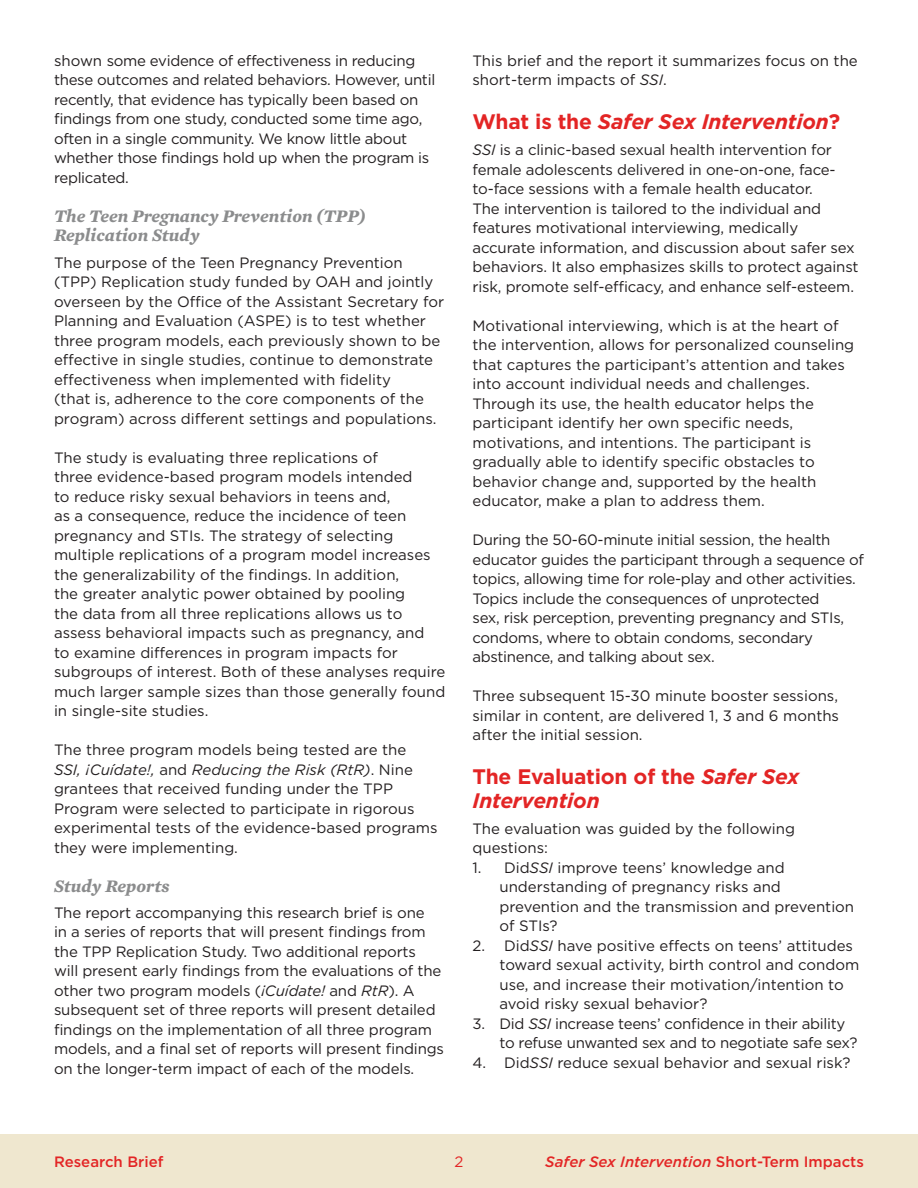
<style>
.page{position:relative;width:918px;height:1188px;background:#fff}
.page>*{position:absolute;margin:0;border:0;box-sizing:border-box;transform-origin:0 0}
.t1{font:italic 700 21px/24px "Gotham";letter-spacing:-.01em;color:#e32525}
.t2{font:italic 700 18px/19.5px "Mercury Text G1";color:#8b8c8d}
.t3{font:15px/19.5px "Gotham";letter-spacing:-.005em;color:#231f20}
.t4{font:italic 500 15px "Gotham";color:#e32525}
.t5{font:500 15px "Gotham";color:#e32525}
.t6{font:15px "Gotham";color:#e32525}
.s1{font-style:italic}
.s2{font-style:normal}
</style>
<div class="page">
<div style="left:0;top:1134px;width:918px;height:54px;background:#efe7cf"></div>
<p class="t3" style="left:54px;top:51px;width:383px">shown some evidence of effectiveness in reducing these outcomes and related behaviors. However, until recently, that evidence has typically been based on findings from one study, conducted some time ago, often in a single community. We know little about whether those findings hold up when the program is replicated.</p>
<h3 class="t2" style="left:54px;top:205px;width:313px">The Teen Pregnancy Prevention (TPP)<br>Replication Study</h3>
<p class="t3" style="left:54px;top:252px;width:392px">The purpose of the Teen Pregnancy Prevention (TPP) Replication study funded by OAH and jointly overseen by the Office of the Assistant Secretary for Planning and Evaluation (ASPE) is to test whether three program models, each previously shown to be effective in single studies, continue to demonstrate effectiveness when implemented with fidelity<br>(that is, adherence to the core components of the program) across different settings and populations.</p>
<p class="t3" style="left:54px;top:447px;width:393px">The study is evaluating three replications of<br>three evidence-based program models intended<br>to reduce risky sexual behaviors in teens and,<br>as a consequence, reduce the incidence of teen pregnancy and STIs. The strategy of selecting multiple replications of a program model increases the generalizability of the findings. In addition,<br>the greater analytic power obtained by pooling<br>the data from all three replications allows us to assess behavioral impacts such as pregnancy, and<br>to examine differences in program impacts for subgroups of interest. Both of these analyses require much larger sample sizes than those generally found in single-site studies.</p>
<p class="t3" style="left:54px;top:740px;width:385px">The three program models being tested are the<br><span class="s1">SSI, ¡Cuídate!,</span> and <span class="s1">Reducing the Risk (RtR)</span>. Nine grantees that received funding under the TPP Program were selected to participate in rigorous experimental tests of the evidence-based programs they were implementing.</p>
<h3 class="t2" style="left:54px;top:875px;width:117px">Study Reports</h3>
<p class="t3" style="left:54px;top:903px;width:392px">The report accompanying this research brief is one<br>in a series of reports that will present findings from the TPP Replication Study. Two additional reports<br>will present early findings from the evaluations of the other two program models (<span class="s1">¡Cuídate!</span> and <span class="s1">RtR</span>). A subsequent set of three reports will present detailed findings on the implementation of all three program models, and a final set of reports will present findings on the longer-term impact of each of the models.</p>
<p class="t3" style="left:472px;top:51px;width:387px">This brief and the report it summarizes focus on the short-term impacts of <span class="s1">SSI</span>.</p>
<h2 class="t1" style="left:472px;top:109px;width:369px"><span class="s2">What is the</span> Safer Sex Intervention<span class="s2">?</span></h2>
<p class="t3" style="left:472px;top:140px;width:388px"><span class="s1">SSI</span> is a clinic-based sexual health intervention for female adolescents delivered in one-on-one, face&shy;to-face sessions with a female health educator.<br>The intervention is tailored to the individual and features motivational interviewing, medically accurate information, and discussion about safer sex behaviors. It also emphasizes skills to protect against risk, promote self-efficacy, and enhance self-esteem.</p>
<p class="t3" style="left:472px;top:315px;width:383px">Motivational interviewing, which is at the heart of the intervention, allows for personalized counseling that captures the participant’s attention and takes into account individual needs and challenges.<br>Through its use, the health educator helps the participant identify her own specific needs, motivations, and intentions. The participant is gradually able to identify specific obstacles to behavior change and, supported by the health educator, make a plan to address them.</p>
<p class="t3" style="left:472px;top:530px;width:393px">During the 50-60-minute initial session, the health educator guides the participant through a sequence of topics, allowing time for role-play and other activities.<br>Topics include the consequences of unprotected<br>sex, risk perception, preventing pregnancy and STIs, condoms, where to obtain condoms, secondary abstinence, and talking about sex.</p>
<p class="t3" style="left:472px;top:686px;width:368px;text-align:justify">Three subsequent 15-30 minute booster sessions, similar in content, are delivered 1, 3 and 6 months after the initial session.</p>
<h3 class="t1" style="left:472px;top:764px;width:328px"><span class="s2">The Evaluation of the</span> Safer Sex<br>Intervention</h3>
<p class="t3" style="left:473px;top:819px;width:324px">The evaluation was guided by the following questions:</p>
<p class="t3" style="left:500px;top:858px;width:356px;text-indent:-27px">1. Did <span class="s1">SSI</span> improve teens’ knowledge and understanding of pregnancy risks and prevention and the transmission and prevention of STIs?</p>
<p class="t3" style="left:500px;top:936px;width:361px;text-indent:-27px">2. Did <span class="s1">SSI</span> have positive effects on teens’ attitudes toward sexual activity, birth control and condom use, and increase their motivation/intention to avoid risky sexual behavior?</p>
<p class="t3" style="left:500px;top:1014px;width:360px;text-indent:-27px">3. Did <span class="s1">SSI</span> increase teens’ confidence in their ability to refuse unwanted sex and to negotiate safe sex?</p>
<p class="t3" style="left:473px;top:1053px;width:380px">4. Did <span class="s1">SSI</span> reduce sexual behavior and sexual risk?</p>
<p class="t5" style="left:54px;top:1152px;width:111px">Research Brief</p>
<p class="t6" style="left:455px;top:1152px;width:10px">2</p>
<p class="t4" style="left:545px;top:1152px;width:320px">Safer Sex Intervention <span class="s2">Short-Term Impacts</span></p>
</div>
